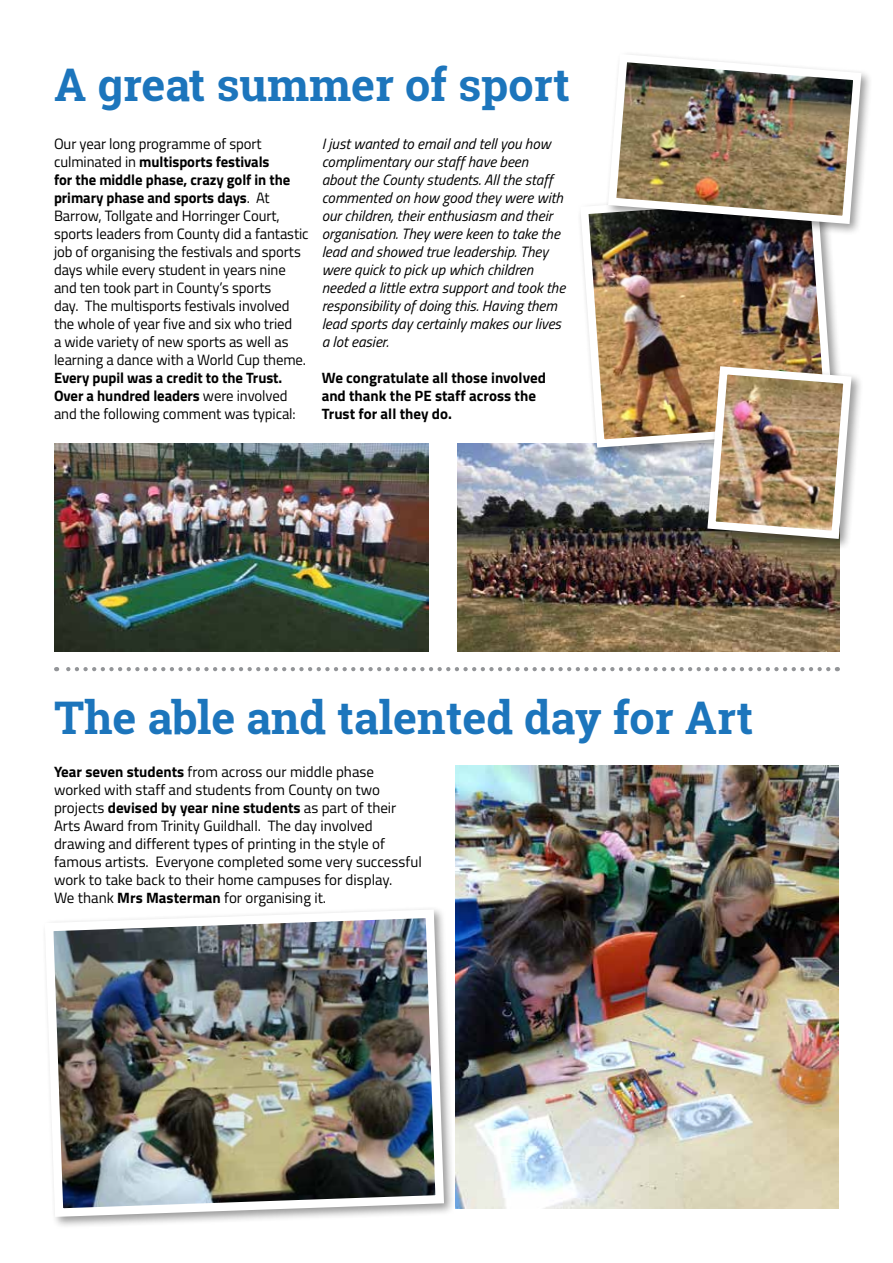
<style>
.page{position:relative;width:893px;height:1263px;background:#fff}
.page>*{position:absolute;margin:0;border:0;box-sizing:border-box;transform-origin:0 0}
.t1{font:700 45px "Roboto Slab";color:#1c75bc}
.t2{font:15px/18px "Titillium";letter-spacing:-.005em;color:#000}
.t3{font:italic 15px/18px "Titillium";color:#000}
.t4{font:700 15px/18px "Titillium";color:#000}
.s1{font-weight:700}
.s2{font-weight:400}
</style>
<div class="page">
<svg style="left:56px;top:667px;width:772px;height:4px"></svg>
<img style="left:458px;top:443px;width:381px;height:208px">
<img style="left:54px;top:443px;width:375px;height:208px">
<div style="left:41px;top:906px;width:415px;height:323px;background:#000;opacity:.4"></div>
<img style="left:41px;top:906px;width:407px;height:315px">
<img style="left:455px;top:766px;width:384px;height:443px">
<div style="left:577px;top:187px;width:269px;height:273px;background:#000;opacity:.4"></div>
<img style="left:576px;top:187px;width:262px;height:265px">
<div style="left:605px;top:51px;width:268px;height:185px;background:#000;opacity:.4"></div>
<img style="left:604px;top:51px;width:261px;height:177px">
<div style="left:704px;top:363px;width:159px;height:188px;background:#000;opacity:.4"></div>
<img style="left:703px;top:362px;width:153px;height:181px">
<h1 class="t1" style="left:54px;top:54px;width:517px">A great summer of sport</h1>
<p class="t2" style="left:54px;top:134px;width:256px">Our year long programme of sport culminated in <span class="s1">multisports festivals<br>for the middle phase, crazy golf in the primary phase and sports days</span>. At Barrow, Tollgate and Horringer Court, sports leaders from County did a fantastic job of organising the festivals and sports days while every student in years nine and ten took part in County’s sports<br>day. The multisports festivals involved the whole of year five and six who tried<br>a wide variety of new sports as well as learning a dance with a World Cup theme.</p>
<p class="t4" style="left:54px;top:368px;width:243px">Every pupil was a credit to the Trust.<br>Over a hundred leaders <span class="s2">were involved and the following comment was typical:</span></p>
<p class="t3" style="left:322px;top:134px;width:245px">I just wanted to email and tell you how complimentary our staff have been about the County students. All the staff commented on how good they were with our children, their enthusiasm and their organisation. They were keen to take the lead and showed true leadership. They were quick to pick up which children needed a little extra support and took the responsibility of doing this. Having them lead sports day certainly makes our lives a lot easier.</p>
<p class="t4" style="left:322px;top:368px;width:226px">We congratulate all those involved and thank the PE staff across the<br>Trust for all they do.</p>
<h1 class="t1" style="left:54px;top:687px;width:701px">The able and talented day for Art</h1>
<p class="t2" style="left:54px;top:762px;width:369px"><span class="s1">Year seven students</span> from across our middle phase worked with staff and students from County on two projects <span class="s1">devised by year nine students</span> as part of their Arts Award from Trinity Guildhall. The day involved drawing and different types of printing in the style of famous artists. Everyone completed some very successful work to take back to their home campuses for display.<br>We thank <span class="s1">Mrs Masterman</span> for organising it.</p>
</div>
